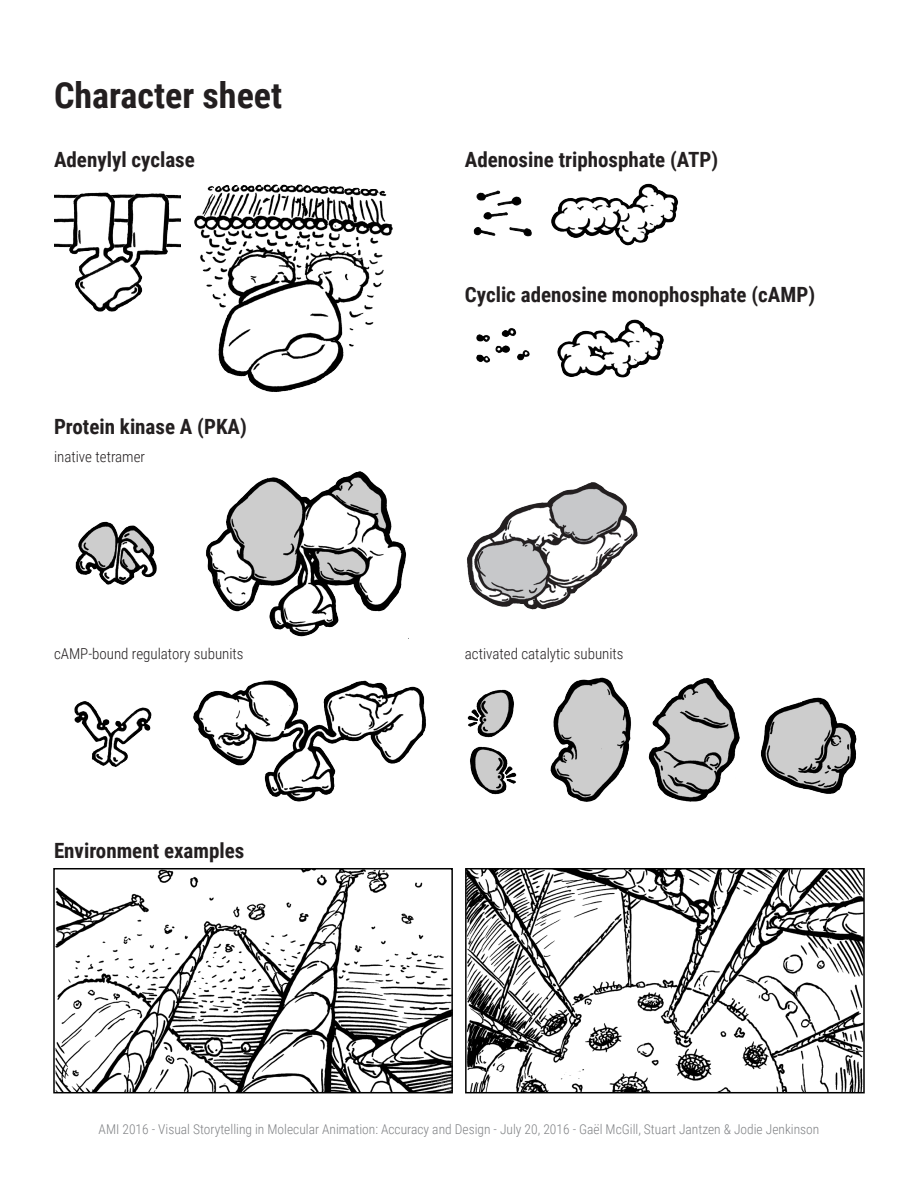
<style>
.page{position:relative;width:918px;height:1188px;background:#fff}
.page>*{position:absolute;margin:0;border:0;box-sizing:border-box;transform-origin:0 0}
.t1{font:700 36px "Roboto Condensed";color:#231f20}
.Header_small{font:700 21px "Roboto Condensed";color:#231f20}
.labels{font:300 15px "Roboto Condensed";color:#231f20}
.t2{font:300 13.5px "Roboto Condensed";color:#808285}
</style>
<div class="page">
<img style="left:54px;top:194px;width:127px;height:54px">
<img style="left:75px;top:521px;width:82px;height:64px">
<img style="left:467px;top:689px;width:50px;height:106px">
<img style="left:648px;top:678px;width:92px;height:124px">
<img style="left:550px;top:677px;width:81px;height:125px">
<img style="left:761px;top:697px;width:96px;height:97px">
<img style="left:206px;top:471px;width:201px;height:166px">
<img style="left:466px;top:482px;width:172px;height:128px">
<img style="left:74px;top:701px;width:78px;height:66px">
<img style="left:193px;top:680px;width:233px;height:122px">
<img style="left:468px;top:871px;width:394px;height:219px">
<div style="left:465px;top:868px;width:400px;height:225px;border:2px solid #000"></div>
<img style="left:56px;top:871px;width:394px;height:219px">
<div style="left:53px;top:868px;width:400px;height:225px;border:2px solid #000"></div>
<img style="left:194px;top:184px;width:199px;height:208px">
<img style="left:551px;top:183px;width:127px;height:63px">
<img style="left:557px;top:319px;width:107px;height:59px">
<img style="left:473px;top:190px;width:59px;height:47px">
<img style="left:476px;top:328px;width:54px;height:35px">
<img style="left:58px;top:192px;width:115px;height:120px">
<svg style="left:98px;top:268px;width:33px;height:29px"></svg>
<p class="t1" style="left:54px;top:70px;width:230px">Character sheet</p>
<p class="Header_small" style="left:54px;top:145px;width:142px">Adenylyl cyclase</p>
<p class="Header_small" style="left:54px;top:412px;width:194px">Protein kinase A (PKA)</p>
<p class="labels" style="left:54px;top:446px;width:93px">inative tetramer</p>
<p class="labels" style="left:54px;top:643px;width:191px">cAMP-bound regulatory subunits</p>
<p class="Header_small" style="left:54px;top:836px;width:192px">Environment examples</p>
<p class="Header_small" style="left:465px;top:145px;width:255px">Adenosine triphosphate (ATP)</p>
<p class="Header_small" style="left:465px;top:280px;width:352px">Cyclic adenosine monophosphate (cAMP)</p>
<p class="labels" style="left:465px;top:643px;width:160px">activated catalytic subunits</p>
<p class="t2" style="left:99px;top:1120px;width:722px">AMI 2016 - Visual Storytelling in Molecular Animation: Accuracy and Design - July 20, 2016 - Gaël McGill, Stuart Jantzen &amp; Jodie Jenkinson</p>
</div>
